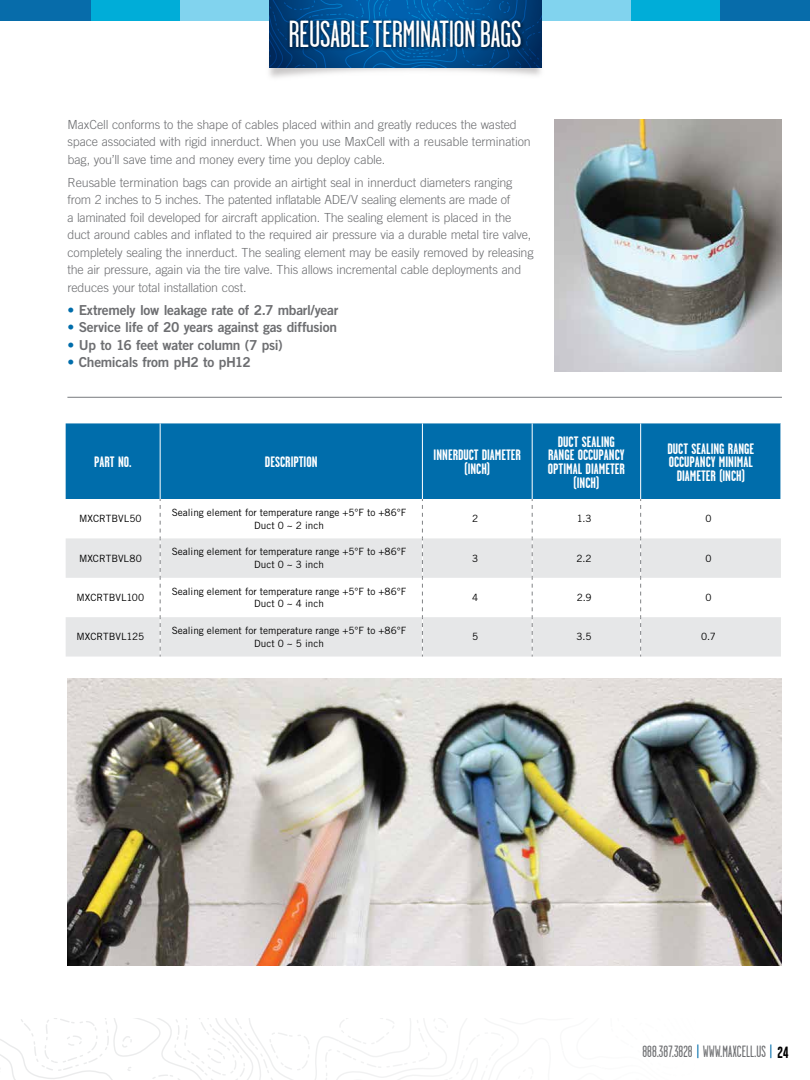
<style>
.page{position:relative;width:810px;height:1080px;background:#fff}
.page>*{position:absolute;margin:0;border:0;box-sizing:border-box;transform-origin:0 0}
.t1{font:37.5px "Garage Gothic";letter-spacing:-.005em;color:#fff}
.t2{font:16.25px "Garage Gothic";letter-spacing:.01em;color:#6d6e71}
.t3{font:700 15px/13.8px "Garage Gothic";color:#fff;text-align:center}
.t4{font:13.75px "Trade Gothic LT Std Bd 2";letter-spacing:-.02em;color:#6d6e71}
.t5{font:300 12.5px/17.5px "Trade Gothic LT Std";letter-spacing:-.015em;color:#6d6e71}
.t6{font:10px/12.5px "Trade Gothic LT Std";color:#000;text-align:center}
.t7{font:10px "Trade Gothic LT Std";color:#000}
.s1{color:#006dab}
.s2{font-weight:700;color:#000}
</style>
<div class="page">
<img style="left:269px;top:21px;width:273px;height:57px">
<div style="left:0;top:0;width:91px;height:21px;background:#076caa"></div>
<div style="left:91px;top:0;width:90px;height:21px;background:#00add8"></div>
<div style="left:180px;top:0;width:90px;height:21px;background:#81d3ee"></div>
<div style="left:542px;top:0;width:89px;height:21px;background:#81d3ee"></div>
<div style="left:631px;top:0;width:90px;height:21px;background:#00add8"></div>
<div style="left:721px;top:0;width:89px;height:21px;background:#076caa"></div>
<svg style="left:270px;top:0;width:272px;height:67px;background:#004a8b"></svg>
<img style="left:554px;top:120px;width:228px;height:251px">
<div style="left:287px;top:18px;width:238px;height:33px;background:#000;opacity:.55"></div>
<div style="left:66px;top:423px;width:715px;height:76px;background:#006dab"></div>
<svg style="left:66px;top:538px;width:715px;height:119px;fill:#e6e7e8"></svg>
<hr style="left:160px;top:423px;width:1px;height:76px;background:#fff">
<hr style="left:422px;top:423px;width:1px;height:76px;background:#fff">
<hr style="left:532px;top:423px;width:1px;height:76px;background:#fff">
<hr style="left:640px;top:423px;width:1px;height:76px;background:#fff">
<svg style="left:160px;top:499px;width:1px;height:158px"></svg>
<svg style="left:422px;top:499px;width:1px;height:158px"></svg>
<svg style="left:532px;top:499px;width:1px;height:158px"></svg>
<svg style="left:640px;top:499px;width:1px;height:158px"></svg>
<hr style="left:67px;top:397px;width:715px;height:1px;background:#939598">
<img style="left:68px;top:679px;width:714px;height:286px">
<h1 class="t1" style="left:288px;top:15px;width:235px">REUSABLE TERMINATION BAGS</h1>
<p class="t5" style="left:68px;top:115px;width:465px">MaxCell conforms to the shape of cables placed within and greatly reduces the wasted space associated with rigid innerduct. When you use MaxCell with a reusable termination bag, you’ll save time and money every time you deploy cable.</p>
<p class="t5" style="left:68px;top:173px;width:468px">Reusable termination bags can provide an airtight seal in innerduct diameters ranging from 2 inches to 5 inches. The patented inflatable ADE/V sealing elements are made of<br>a laminated foil developed for aircraft application. The sealing element is placed in the duct around cables and inflated to the required air pressure via a durable metal tire valve, completely sealing the innerduct. The sealing element may be easily removed by releasing the air pressure, again via the tire valve. This allows incremental cable deployments and reduces your total installation cost.</p>
<p class="t4" style="left:68px;top:302px;width:272px"><span class="s1">•</span> Extremely low leakage rate of 2.7 mbarl/year</p>
<p class="t4" style="left:68px;top:319px;width:271px"><span class="s1">•</span> Service life of 20 years against gas diffusion</p>
<p class="t4" style="left:68px;top:337px;width:217px"><span class="s1">•</span> Up to 16 feet water column (7 psi)</p>
<p class="t4" style="left:68px;top:354px;width:185px"><span class="s1">•</span> Chemicals from pH2 to pH12</p>
<p class="t3" style="left:94px;top:455px;width:39px">PART NO.</p>
<p class="t3" style="left:265px;top:455px;width:54px">DESCRIPTION</p>
<p class="t3" style="left:434px;top:448px;width:89px">INNERDUCT DIAMETER (INCH)</p>
<p class="t3" style="left:548px;top:435px;width:78px">DUCT SEALING<br>RANGE OCCUPANCY<br>OPTIMAL DIAMETER (INCH)</p>
<p class="t3" style="left:667px;top:442px;width:88px">DUCT SEALING RANGE<br>OCCUPANCY MINIMAL<br>DIAMETER (INCH)</p>
<p class="t6" style="left:79px;top:512px;width:64px">MXCRTBVL50</p>
<p class="t6" style="left:172px;top:506px;width:236px">Sealing element for temperature range +5°F to +86°F<br>Duct 0 ~ 2 inch</p>
<p class="t6" style="left:472px;top:512px;width:8px">2</p>
<p class="t7" style="left:577px;top:513px;width:16px">1.3</p>
<p class="t7" style="left:706px;top:513px;width:8px">0</p>
<p class="t6" style="left:79px;top:552px;width:64px">MXCRTBVL80</p>
<p class="t6" style="left:172px;top:546px;width:236px">Sealing element for temperature range +5°F to +86°F<br>Duct 0 ~ 3 inch</p>
<p class="t6" style="left:472px;top:552px;width:8px">3</p>
<p class="t7" style="left:577px;top:552px;width:17px">2.2</p>
<p class="t7" style="left:706px;top:552px;width:8px">0</p>
<p class="t6" style="left:76px;top:591px;width:69px">MXCRTBVL100</p>
<p class="t6" style="left:172px;top:585px;width:236px">Sealing element for temperature range +5°F to +86°F<br>Duct 0 ~ 4 inch</p>
<p class="t6" style="left:472px;top:591px;width:8px">4</p>
<p class="t7" style="left:577px;top:592px;width:16px">2.9</p>
<p class="t7" style="left:706px;top:592px;width:8px">0</p>
<p class="t6" style="left:77px;top:631px;width:69px">MXCRTBVL125</p>
<p class="t6" style="left:172px;top:624px;width:236px">Sealing element for temperature range +5°F to +86°F<br>Duct 0 ~ 5 inch</p>
<p class="t6" style="left:472px;top:631px;width:8px">5</p>
<p class="t7" style="left:577px;top:631px;width:17px">3.5</p>
<p class="t7" style="left:701px;top:631px;width:16px">0.7</p>
<h2 class="t2" style="left:642px;top:1044px;width:147px">888.387.3828 <span class="s1">|</span> WWW.MAXCELL.US <span class="s1">|</span> <span class="s2">24</span></h2>
</div>
